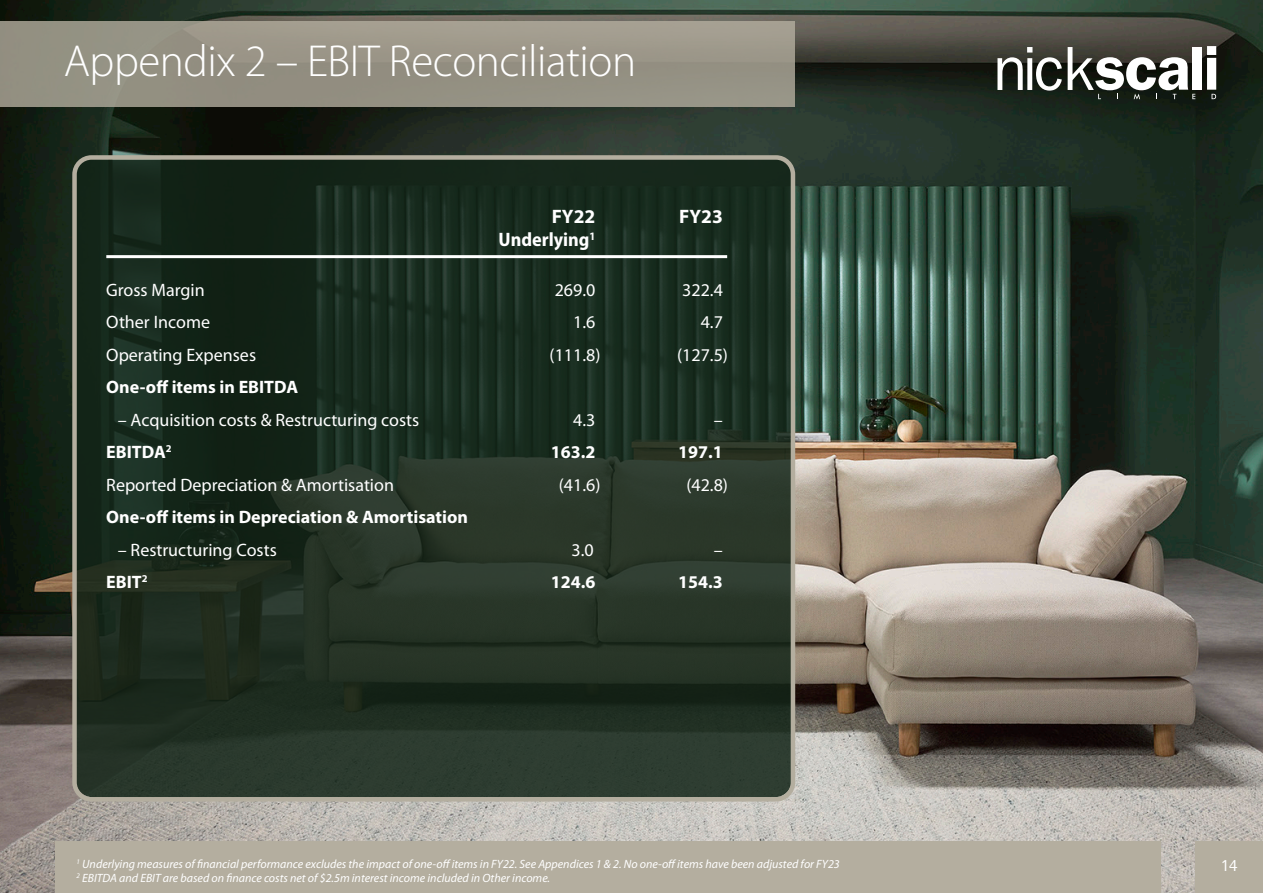
<style>
.page{position:relative;width:1263px;height:893px;background:#fff}
.page>*{position:absolute;margin:0;border:0;box-sizing:border-box;transform-origin:0 0}
.t1{font:300 45px "Myriad Pro";letter-spacing:-.01em;color:#fff}
.t2{font:700 semi-condensed 19.5px "Myriad Pro";color:#fff}
.t3{font:700 19.5px "Myriad Pro";color:#fff}
.t4{font:18px "Myriad Pro";color:#fff}
.t5{font:700 18px "Myriad Pro";color:#fff}
.t6{font:300 18px "Colaborate";color:#fff}
.t7{font:italic 12px "Myriad Pro";color:#fff}
</style>
<div class="page">
<img style="left:0;top:0;width:1263px;height:893px">
<div style="left:1192px;top:47px;width:9px;height:43px;background:#fff"></div>
<svg style="left:997px;top:47px;width:65px;height:44px"></svg>
<svg style="left:1068px;top:47px;width:127px;height:52px"></svg>
<svg style="left:1207px;top:46px;width:9px;height:53px"></svg>
<div style="left:55px;top:842px;width:1106px;height:51px;background:#b4ae9f"></div>
<div style="left:1196px;top:842px;width:67px;height:51px;background:#b4ae9f"></div>
<div style="left:0;top:21px;width:795px;height:85px;background:linear-gradient(to right,#939082,#9d978a)"></div>
<svg style="left:76px;top:160px;width:716px;height:637px;background:#1e2e21"></svg>
<div style="left:72px;top:155px;width:723px;height:646px;border:4px solid #b4ae9f;border-radius:17px"></div>
<hr style="left:106px;top:255px;width:621px;height:3px;background:#fff">
<p class="t1" style="left:64px;top:37px;width:574px">Appendix 2 – EBIT Reconciliation</p>
<p class="t3" style="left:552px;top:205px;width:45px">FY22</p>
<p class="t3" style="left:679px;top:205px;width:45px">FY23</p>
<p class="t2" style="left:498px;top:229px;width:98px">Underlying<sup>1</sup></p>
<p class="t4" style="left:106px;top:280px;width:100px">Gross Margin</p>
<p class="t4" style="left:555px;top:280px;width:42px">269.0</p>
<p class="t4" style="left:682px;top:280px;width:42px">322.4</p>
<p class="t4" style="left:106px;top:313px;width:105px">Other Income</p>
<p class="t4" style="left:573px;top:313px;width:24px">1.6</p>
<p class="t4" style="left:701px;top:313px;width:24px">4.7</p>
<p class="t4" style="left:106px;top:345px;width:151px">Operating Expenses</p>
<p class="t4" style="left:549px;top:345px;width:52px">(111.8)</p>
<p class="t4" style="left:677px;top:345px;width:52px">(127.5)</p>
<p class="t5" style="left:106px;top:377px;width:193px">One-off items in EBITDA</p>
<p class="t4" style="left:118px;top:410px;width:303px">– Acquisition costs &amp; Restructuring costs</p>
<p class="t4" style="left:573px;top:410px;width:24px">4.3</p>
<p class="t4" style="left:714px;top:410px;width:10px">–</p>
<p class="t5" style="left:106px;top:442px;width:67px">EBITDA<sup>2</sup></p>
<p class="t5" style="left:551px;top:442px;width:46px">163.2</p>
<p class="t5" style="left:678px;top:442px;width:46px">197.1</p>
<p class="t4" style="left:106px;top:475px;width:289px">Reported Depreciation &amp; Amortisation</p>
<p class="t4" style="left:559px;top:475px;width:43px">(41.6)</p>
<p class="t4" style="left:686px;top:475px;width:43px">(42.8)</p>
<p class="t5" style="left:106px;top:507px;width:363px">One-off items in Depreciation &amp; Amortisation</p>
<p class="t4" style="left:118px;top:540px;width:161px">– Restructuring Costs</p>
<p class="t4" style="left:571px;top:540px;width:24px">3.0</p>
<p class="t4" style="left:714px;top:540px;width:10px">–</p>
<p class="t5" style="left:106px;top:572px;width:43px">EBIT<sup>2</sup></p>
<p class="t5" style="left:551px;top:572px;width:46px">124.6</p>
<p class="t5" style="left:678px;top:572px;width:46px">154.3</p>
<p class="t7" style="left:77px;top:857px;width:765px"><sup>1</sup> Underlying measures of financial performance excludes the impact of one-off items in FY22. See Appendices 1 &amp; 2. No one-off items have been adjusted for FY23</p>
<p class="t7" style="left:77px;top:872px;width:475px"><sup>2</sup> EBITDA and EBIT are based on finance costs net of $2.5m interest income included in Other income.</p>
<p class="t6" style="left:1220px;top:856px;width:19px">14</p>
</div>
